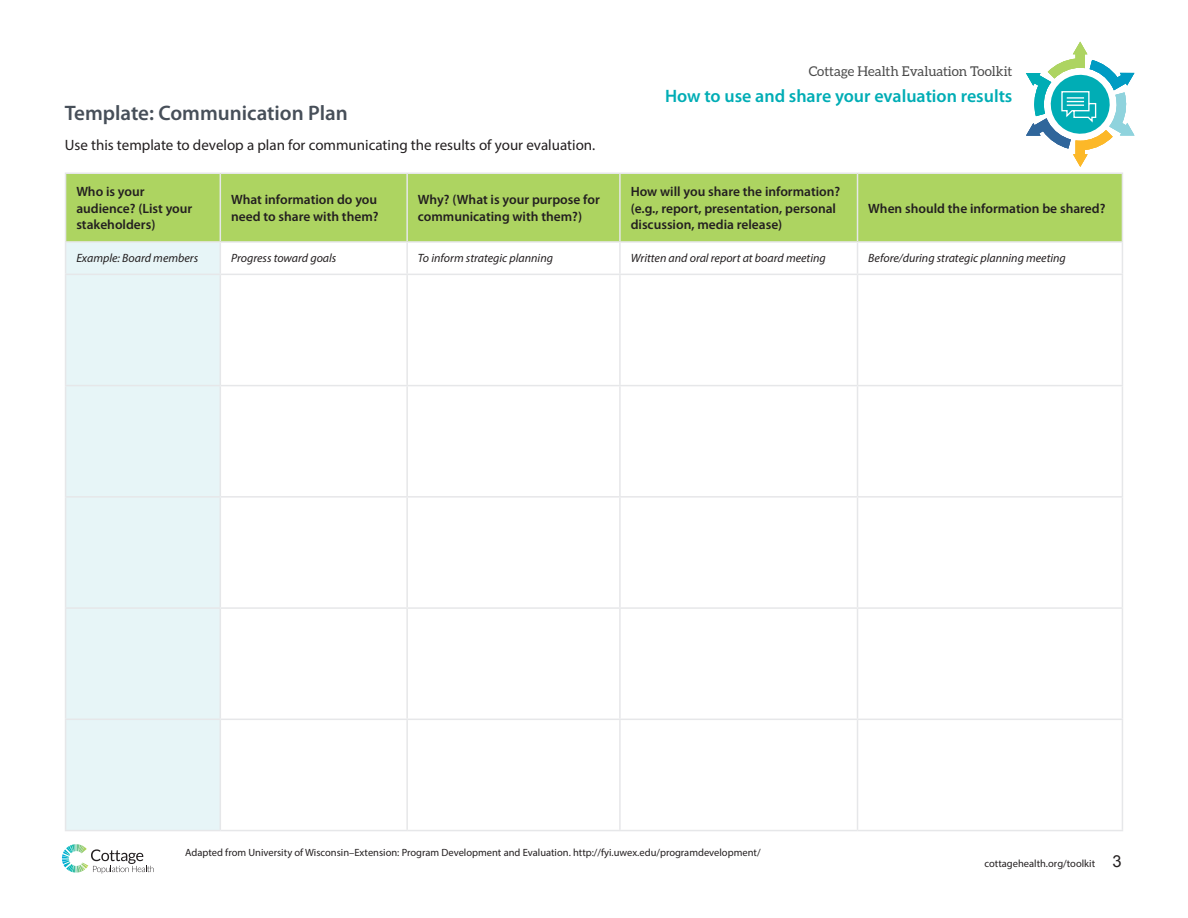
<style>
.page{position:relative;width:1188px;height:918px;background:#fff}
.page>*{position:absolute;margin:0;border:0;box-sizing:border-box;transform-origin:0 0}
.t1{font:600 21px "Myriad Pro";color:#474f59}
.t2{font:600 18px "Myriad Pro";color:#00adb5}
.t3{font:15px "Myriad Pro";color:#231f20}
.t4{font:600 13.5px/16.5px "Myriad Pro";color:#231f20}
.t5{font:13.5px "Aleo";color:#4a4a4a}
.t6{font:italic 12px "Myriad Pro";color:#231f20}
.t7{font:10.5px "Myriad Pro";color:#231f20}
.s1{font-family:"Arial";font-size:16.5px}
</style>
<div class="page">
<svg style="left:62px;top:844px;width:92px;height:30px"></svg>
<svg style="left:1026px;top:42px;width:108px;height:125px"></svg>
<div style="left:66px;top:174px;width:1056px;height:67px;background:#add461"></div>
<div style="left:66px;top:243px;width:154px;height:587px;background:#e7f5f7"></div>
<hr style="left:65px;top:172px;width:155px;height:2px;background:#e6e7e9">
<hr style="left:65px;top:174px;width:1px;height:67px;background:#e6e7e9">
<hr style="left:220px;top:172px;width:187px;height:2px;background:#e6e7e9">
<hr style="left:220px;top:174px;width:1px;height:67px;background:#e6e7e9">
<hr style="left:407px;top:172px;width:213px;height:2px;background:#e6e7e9">
<hr style="left:406px;top:174px;width:2px;height:67px;background:#e6e7e9">
<hr style="left:620px;top:172px;width:238px;height:2px;background:#e6e7e9">
<hr style="left:619px;top:174px;width:2px;height:67px;background:#e6e7e9">
<hr style="left:858px;top:172px;width:265px;height:2px;background:#e6e7e9">
<hr style="left:857px;top:174px;width:1px;height:67px;background:#e6e7e9">
<hr style="left:1122px;top:174px;width:1px;height:67px;background:#e6e7e9">
<hr style="left:65px;top:241px;width:155px;height:2px;background:#e6e7e9">
<hr style="left:65px;top:243px;width:1px;height:31px;background:#e6e7e9">
<hr style="left:220px;top:241px;width:187px;height:2px;background:#e6e7e9">
<hr style="left:220px;top:243px;width:1px;height:31px;background:#e6e7e9">
<hr style="left:407px;top:241px;width:213px;height:2px;background:#e6e7e9">
<hr style="left:406px;top:243px;width:2px;height:31px;background:#e6e7e9">
<hr style="left:620px;top:241px;width:238px;height:2px;background:#e6e7e9">
<hr style="left:619px;top:243px;width:2px;height:31px;background:#e6e7e9">
<hr style="left:858px;top:241px;width:265px;height:2px;background:#e6e7e9">
<hr style="left:857px;top:243px;width:1px;height:31px;background:#e6e7e9">
<hr style="left:1122px;top:243px;width:1px;height:31px;background:#e6e7e9">
<hr style="left:65px;top:274px;width:155px;height:1px;background:#e6e7e9">
<hr style="left:65px;top:275px;width:1px;height:110px;background:#e6e7e9">
<hr style="left:220px;top:274px;width:187px;height:1px;background:#e6e7e9">
<hr style="left:220px;top:275px;width:1px;height:110px;background:#e6e7e9">
<hr style="left:407px;top:274px;width:213px;height:1px;background:#e6e7e9">
<hr style="left:406px;top:275px;width:2px;height:110px;background:#e6e7e9">
<hr style="left:620px;top:274px;width:238px;height:1px;background:#e6e7e9">
<hr style="left:619px;top:275px;width:2px;height:110px;background:#e6e7e9">
<hr style="left:858px;top:274px;width:265px;height:1px;background:#e6e7e9">
<hr style="left:857px;top:275px;width:1px;height:110px;background:#e6e7e9">
<hr style="left:1122px;top:275px;width:1px;height:110px;background:#e6e7e9">
<hr style="left:65px;top:385px;width:155px;height:1px;background:#e6e7e9">
<hr style="left:65px;top:386px;width:1px;height:110px;background:#e6e7e9">
<hr style="left:220px;top:385px;width:187px;height:1px;background:#e6e7e9">
<hr style="left:220px;top:386px;width:1px;height:110px;background:#e6e7e9">
<hr style="left:407px;top:385px;width:213px;height:1px;background:#e6e7e9">
<hr style="left:406px;top:386px;width:2px;height:110px;background:#e6e7e9">
<hr style="left:620px;top:385px;width:238px;height:1px;background:#e6e7e9">
<hr style="left:619px;top:386px;width:2px;height:110px;background:#e6e7e9">
<hr style="left:858px;top:385px;width:265px;height:1px;background:#e6e7e9">
<hr style="left:857px;top:386px;width:1px;height:110px;background:#e6e7e9">
<hr style="left:1122px;top:386px;width:1px;height:110px;background:#e6e7e9">
<hr style="left:65px;top:496px;width:155px;height:2px;background:#e6e7e9">
<hr style="left:65px;top:498px;width:1px;height:109px;background:#e6e7e9">
<hr style="left:220px;top:496px;width:187px;height:2px;background:#e6e7e9">
<hr style="left:220px;top:498px;width:1px;height:109px;background:#e6e7e9">
<hr style="left:407px;top:496px;width:213px;height:2px;background:#e6e7e9">
<hr style="left:406px;top:498px;width:2px;height:109px;background:#e6e7e9">
<hr style="left:620px;top:496px;width:238px;height:2px;background:#e6e7e9">
<hr style="left:619px;top:498px;width:2px;height:109px;background:#e6e7e9">
<hr style="left:858px;top:496px;width:265px;height:2px;background:#e6e7e9">
<hr style="left:857px;top:498px;width:1px;height:109px;background:#e6e7e9">
<hr style="left:1122px;top:498px;width:1px;height:109px;background:#e6e7e9">
<hr style="left:65px;top:607px;width:155px;height:2px;background:#e6e7e9">
<hr style="left:65px;top:609px;width:1px;height:110px;background:#e6e7e9">
<hr style="left:220px;top:607px;width:187px;height:2px;background:#e6e7e9">
<hr style="left:220px;top:609px;width:1px;height:110px;background:#e6e7e9">
<hr style="left:407px;top:607px;width:213px;height:2px;background:#e6e7e9">
<hr style="left:406px;top:609px;width:2px;height:110px;background:#e6e7e9">
<hr style="left:620px;top:607px;width:238px;height:2px;background:#e6e7e9">
<hr style="left:619px;top:609px;width:2px;height:110px;background:#e6e7e9">
<hr style="left:858px;top:607px;width:265px;height:2px;background:#e6e7e9">
<hr style="left:857px;top:609px;width:1px;height:110px;background:#e6e7e9">
<hr style="left:1122px;top:609px;width:1px;height:110px;background:#e6e7e9">
<hr style="left:65px;top:719px;width:155px;height:1px;background:#e6e7e9">
<hr style="left:65px;top:720px;width:1px;height:110px;background:#e6e7e9">
<hr style="left:220px;top:719px;width:187px;height:1px;background:#e6e7e9">
<hr style="left:220px;top:720px;width:1px;height:110px;background:#e6e7e9">
<hr style="left:407px;top:719px;width:213px;height:1px;background:#e6e7e9">
<hr style="left:406px;top:720px;width:2px;height:110px;background:#e6e7e9">
<hr style="left:620px;top:719px;width:238px;height:1px;background:#e6e7e9">
<hr style="left:619px;top:720px;width:2px;height:110px;background:#e6e7e9">
<hr style="left:858px;top:719px;width:265px;height:1px;background:#e6e7e9">
<hr style="left:857px;top:720px;width:1px;height:110px;background:#e6e7e9">
<hr style="left:1122px;top:720px;width:1px;height:110px;background:#e6e7e9">
<hr style="left:65px;top:830px;width:155px;height:1px;background:#e6e7e9">
<hr style="left:220px;top:830px;width:187px;height:1px;background:#e6e7e9">
<hr style="left:407px;top:830px;width:213px;height:1px;background:#e6e7e9">
<hr style="left:620px;top:830px;width:238px;height:1px;background:#e6e7e9">
<hr style="left:858px;top:830px;width:265px;height:1px;background:#e6e7e9">
<h1 class="t1" style="left:65px;top:100px;width:285px">Template: Communication Plan</h1>
<p class="t3" style="left:65px;top:136px;width:532px">Use this template to develop a plan for communicating the results of your evaluation.</p>
<p class="t5" style="left:809px;top:63px;width:205px">Cottage Health Evaluation Toolkit</p>
<h2 class="t2" style="left:665px;top:85px;width:349px">How to use and share your evaluation results</h2>
<p class="t4" style="left:76px;top:183px;width:118px">Who is your audience? (List your stakeholders)</p>
<p class="t4" style="left:231px;top:191px;width:149px">What information do you need to share with them?</p>
<p class="t4" style="left:418px;top:191px;width:183px">Why? (What is your purpose for communicating with them?)</p>
<p class="t4" style="left:631px;top:183px;width:211px">How will you share the information? (e.g., report, presentation, personal discussion, media release)</p>
<p class="t4" style="left:868px;top:200px;width:239px">When should the information be shared?</p>
<p class="t6" style="left:76px;top:250px;width:123px">Example: Board members</p>
<p class="t6" style="left:231px;top:250px;width:107px">Progress toward goals</p>
<p class="t6" style="left:418px;top:250px;width:137px">To inform strategic planning</p>
<p class="t6" style="left:631px;top:250px;width:197px">Written and oral report at board meeting</p>
<p class="t6" style="left:868px;top:250px;width:199px">Before/during strategic planning meeting</p>
<p class="t7" style="left:185px;top:846px;width:577px">Adapted from University of Wisconsin–Extension: Program Development and Evaluation. http://fyi.uwex.edu/programdevelopment/</p>
<p class="t7" style="left:984px;top:857px;width:139px">cottagehealth.org/toolkit <span class="s1">3</span></p>
</div>
